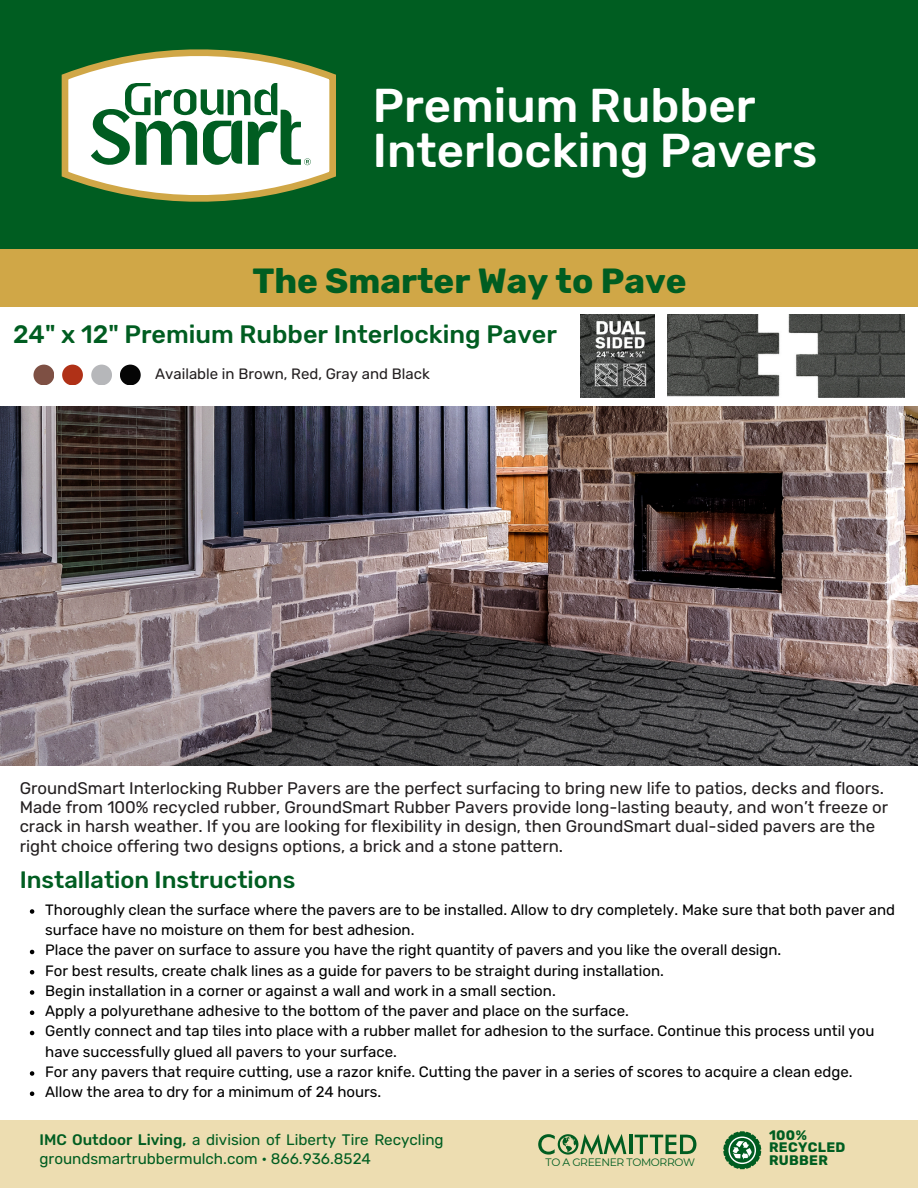
<style>
.page{position:relative;width:918px;height:1188px;background:#fff}
.page>*{position:absolute;margin:0;border:0;box-sizing:border-box;transform-origin:0 0}
.t1{font:500 47.25px/45px "Rubik";color:#fff}
.t2{font:700 34.8px "Rubik";color:#005d21}
.t3{font:500 25.2px "Rubik";color:#005d21}
.t4{font:500 23.7px "Rubik";color:#005d21}
.t5{font:16.8px/19.2px "Rubik";color:#231f20}
.t6{font:15.15px/19.2px "Rubik";color:#005d21}
.t7{font:15px/20.2px "Rubik";color:#000}
.t8{font:15px "Rubik";color:#231f20}
.t9{font:700 13.8px/12.3px "Rubik";letter-spacing:.025em;color:#005d21}
.t10{font:10.8px "Montserrat";letter-spacing:-.035em;color:#005d21}
.s1{font-weight:500}
</style>
<div class="page">
<div style="left:0;top:1120px;width:918px;height:68px;background:#edddb1"></div>
<div style="left:0;top:0;width:918px;height:270px;background:#005d21"></div>
<div style="left:0;top:249px;width:918px;height:58px;background:#d0a747"></div>
<svg style="left:61px;top:73px;width:275px;height:105px"></svg>
<svg style="left:65px;top:49px;width:268px;height:153px"></svg>
<hr style="left:629px;top:1135px;width:3px;height:19px;background:#005d21">
<svg style="left:635px;top:1135px;width:61px;height:19px"></svg>
<svg style="left:538px;top:1134px;width:88px;height:21px"></svg>
<svg style="left:723px;top:1131px;width:38px;height:38px"></svg>
<div style="left:33px;top:365px;width:21px;height:20px;background:#7e5044;border-radius:50%"></div>
<div style="left:62px;top:365px;width:21px;height:20px;background:#b03117;border-radius:50%"></div>
<div style="left:91px;top:365px;width:21px;height:20px;background:#b6b7ba;border-radius:50%"></div>
<div style="left:120px;top:365px;width:21px;height:20px;background:#050505;border-radius:50%"></div>
<img style="left:667px;top:314px;width:238px;height:84px">
<img style="left:580px;top:314px;width:75px;height:84px">
<img style="left:0;top:406px;width:918px;height:359px">
<svg style="left:30px;top:909px;width:4px;height:5px"></svg>
<svg style="left:30px;top:950px;width:4px;height:4px"></svg>
<svg style="left:30px;top:970px;width:4px;height:4px"></svg>
<svg style="left:30px;top:990px;width:4px;height:5px"></svg>
<svg style="left:30px;top:1010px;width:4px;height:5px"></svg>
<svg style="left:30px;top:1031px;width:4px;height:4px"></svg>
<svg style="left:30px;top:1071px;width:4px;height:5px"></svg>
<svg style="left:30px;top:1091px;width:4px;height:5px"></svg>
<h6 class="t1" style="left:373px;top:83px;width:446px">Premium Rubber<br>Interlocking Pavers</h6>
<p class="t2" style="left:252px;top:261px;width:436px">The Smarter Way to Pave</p>
<h3 class="t3" style="left:13px;top:320px;width:545px">24" x 12" Premium Rubber Interlocking Paver</h3>
<p class="t8" style="left:155px;top:365px;width:276px">Available in Brown, Red, Gray and Black</p>
<p class="t5" style="left:20px;top:779px;width:870px">GroundSmart Interlocking Rubber Pavers are the perfect surfacing to bring new life to patios, decks and floors.<br>Made from 100% recycled rubber, GroundSmart Rubber Pavers provide long-lasting beauty, and won’t freeze or crack in harsh weather. If you are looking for flexibility in design, then GroundSmart dual-sided pavers are the right choice offering two designs options, a brick and a stone pattern.</p>
<p class="t4" style="left:20px;top:866px;width:277px">Installation Instructions</p>
<p class="t7" style="left:45px;top:900px;width:851px">Thoroughly clean the surface where the pavers are to be installed. Allow to dry completely. Make sure that both paver and surface have no moisture on them for best adhesion.</p>
<p class="t7" style="left:45px;top:940px;width:738px">Place the paver on surface to assure you have the right quantity of pavers and you like the overall design.</p>
<p class="t7" style="left:45px;top:960px;width:620px">For best results, create chalk lines as a guide for pavers to be straight during installation.</p>
<p class="t7" style="left:45px;top:981px;width:512px">Begin installation in a corner or against a wall and work in a small section.</p>
<p class="t7" style="left:45px;top:1001px;width:585px">Apply a polyurethane adhesive to the bottom of the paver and place on the surface.</p>
<p class="t7" style="left:45px;top:1021px;width:831px">Gently connect and tap tiles into place with a rubber mallet for adhesion to the surface. Continue this process until you have successfully glued all pavers to your surface.</p>
<p class="t7" style="left:45px;top:1062px;width:809px">For any pavers that require cutting, use a razor knife. Cutting the paver in a series of scores to acquire a clean edge.</p>
<h4 class="t7" style="left:45px;top:1082px;width:338px">Allow the area to dry for a minimum of 24 hours.</h4>
<h3 class="t6" style="left:40px;top:1130px;width:406px"><span class="s1">IMC Outdoor Living,</span> a division of Liberty Tire Recycling groundsmartrubbermulch.com • 866.936.8524</h3>
<p class="t9" style="left:769px;top:1129px;width:78px">100%<br>RECYCLED</p>
<h4 class="t10" style="left:546px;top:1156px;width:151px">TO A GREENER TOMORROW</h4>
<p class="t9" style="left:769px;top:1154px;width:60px">RUBBER</p>
</div>
